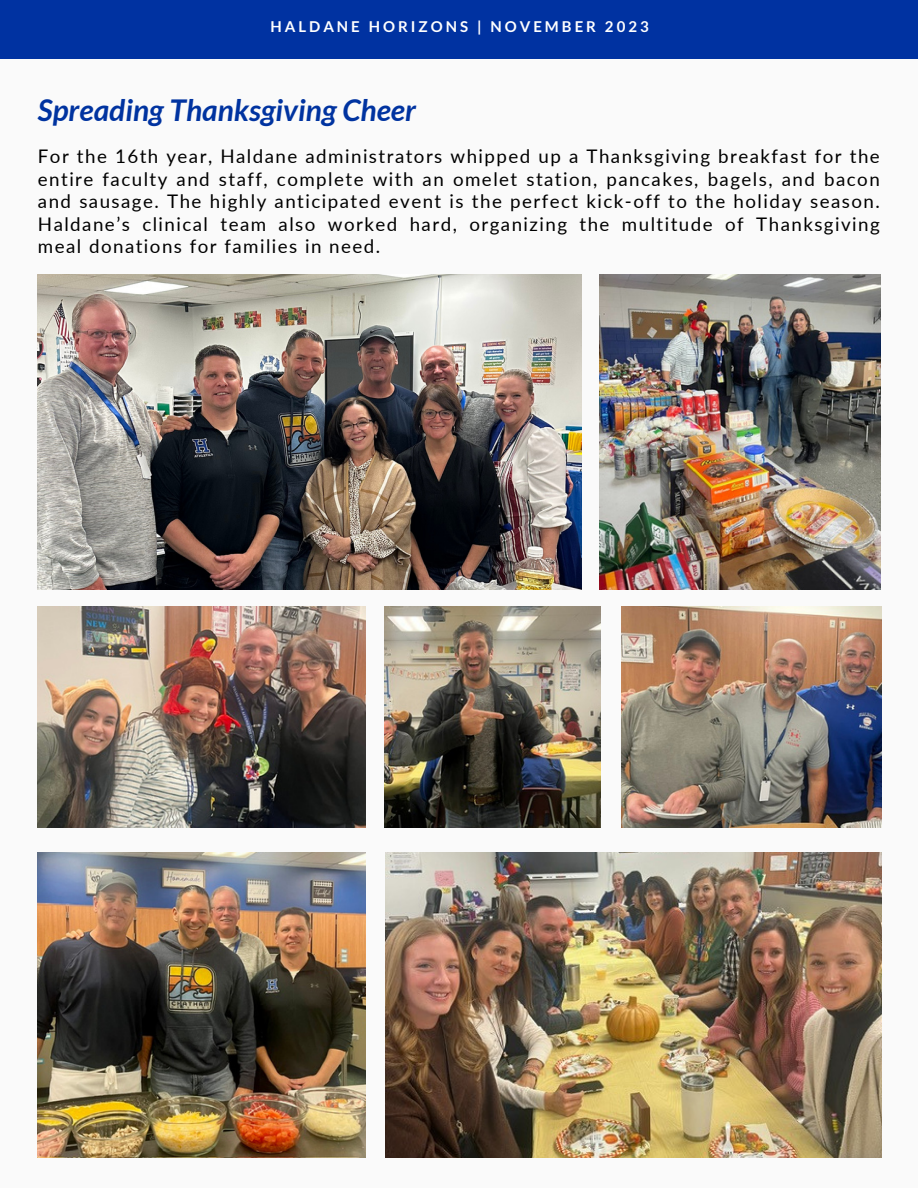
<style>
.page{position:relative;width:918px;height:1188px;background:#fafafa}
.page>*{position:absolute;margin:0;border:0;box-sizing:border-box;transform-origin:0 0}
.t1{font:italic 700 30px "Lato";color:#0033a0}
.t2{font:18.75px/22.5px "Lato";letter-spacing:.08em;color:#000;text-align:justify}
.t3{font:700 15px "Lato";letter-spacing:.2em;color:#fff}
</style>
<div class="page">
<div style="left:0;top:0;width:918px;height:58px;background:#0032a1"></div>
<img style="left:38px;top:852px;width:327px;height:305px">
<img style="left:621px;top:607px;width:260px;height:220px">
<img style="left:38px;top:607px;width:327px;height:220px">
<img style="left:384px;top:607px;width:216px;height:220px">
<img style="left:385px;top:852px;width:497px;height:305px">
<img style="left:38px;top:275px;width:543px;height:315px">
<img style="left:600px;top:275px;width:281px;height:314px">
<p class="t3" style="left:270px;top:17px;width:380px">HALDANE HORIZONS | NOVEMBER 2023</p>
<p class="t1" style="left:38px;top:91px;width:380px">Spreading Thanksgiving Cheer</p>
<p class="t2" style="left:38px;top:145px;width:843px">For the 16th year, Haldane administrators whipped up a Thanksgiving breakfast for the entire faculty and staff, complete with an omelet station, pancakes, bagels, and bacon and sausage. The highly anticipated event is the perfect kick-off to the holiday season.<br>Haldane’s clinical team also worked hard, organizing the multitude of Thanksgiving meal donations for families in need.</p>
</div>
